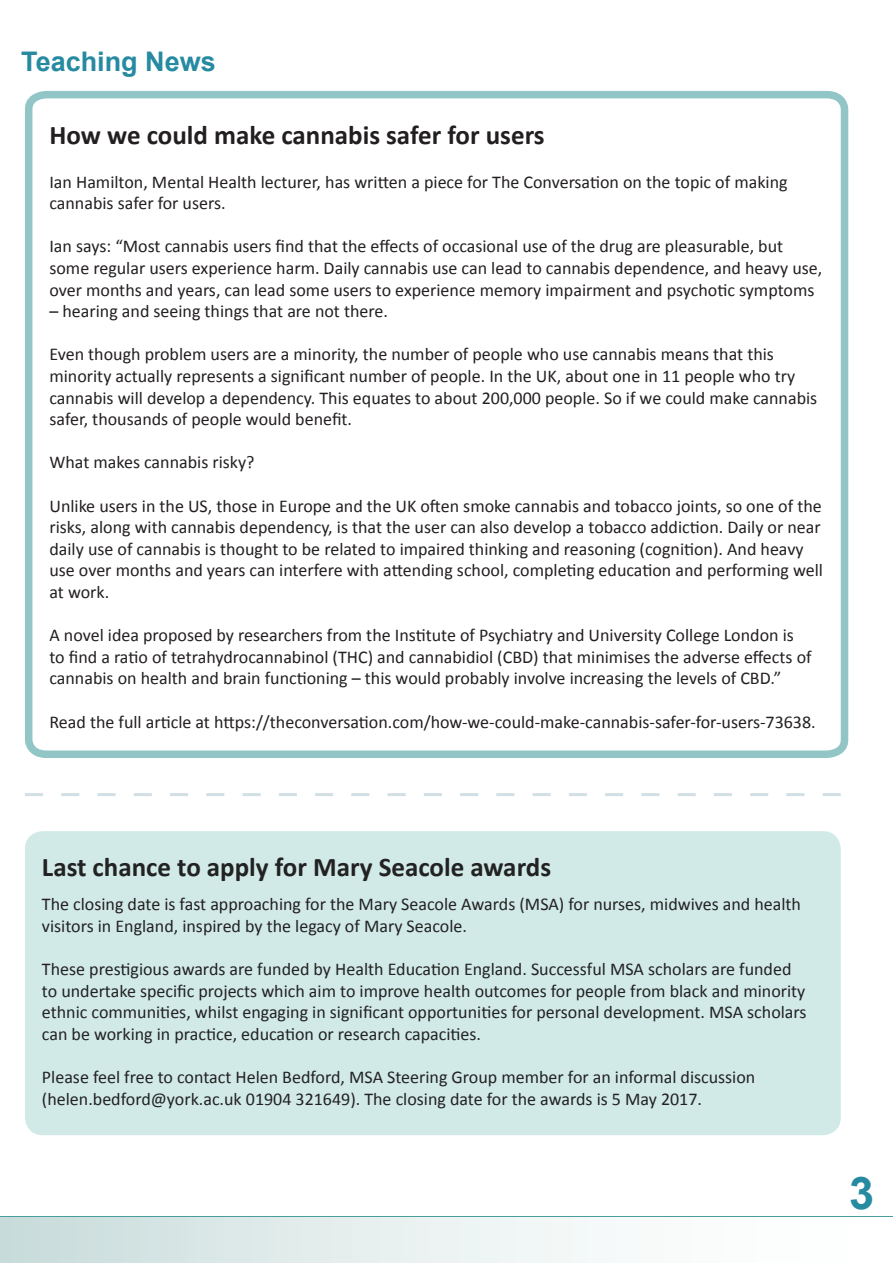
<style>
.page{position:relative;width:893px;height:1263px;background:#fff}
.page>*{position:absolute;margin:0;border:0;box-sizing:border-box;transform-origin:0 0}
.t1{font:700 45px "Arial";color:#268aa1}
.t2{font:700 27px "Calibri";color:#222}
.t3{font:700 27px "Calibri";color:#231f20}
.Section_Headers{font:700 27px "Arial";color:#268aa1}
.t4{font:18px/21.6px "Calibri";color:#231f20}
.t5{font:18px/21.6px "Calibri";color:#222}
.s1{color:#231f20}
</style>
<div class="page">
<div style="left:0;top:1216px;width:893px;height:5px;background:#479e9a"></div>
<div style="left:0;top:1217px;width:893px;height:46px;background:linear-gradient(to right,#ccdedd,#fff)"></div>
<svg style="left:25px;top:91px;width:824px;height:667px"></svg>
<svg style="left:25px;top:793px;width:816px;height:3px"></svg>
<div style="left:25px;top:831px;width:816px;height:304px;background:#d1e9e7;border-radius:18px"></div>
<p class="Section_Headers" style="left:21px;top:43px;width:196px">Teaching News</p>
<p class="t3" style="left:49px;top:118px;width:497px">How we could make cannabis safer for users</p>
<p class="t4" style="left:49px;top:171px;width:740px">Ian Hamilton, Mental Health lecturer, has written a piece for The Conversation on the topic of making cannabis safer for users.</p>
<p class="t4" style="left:49px;top:236px;width:774px">Ian says: “Most cannabis users find that the effects of occasional use of the drug are pleasurable, but some regular users experience harm. Daily cannabis use can lead to cannabis dependence, and heavy use, over months and years, can lead some users to experience memory impairment and psychotic symptoms</p>
<p class="t4" style="left:49px;top:300px;width:340px">– hearing and seeing things that are not there.</p>
<p class="t4" style="left:49px;top:344px;width:769px">Even though problem users are a minority, the number of people who use cannabis means that this minority actually represents a significant number of people. In the UK, about one in 11 people who try cannabis will develop a dependency. This equates to about 200,000 people. So if we could make cannabis safer, thousands of people would benefit.</p>
<p class="t4" style="left:49px;top:452px;width:207px">What makes cannabis risky?</p>
<p class="t4" style="left:49px;top:495px;width:775px">Unlike users in the US, those in Europe and the UK often smoke cannabis and tobacco joints, so one of the risks, along with cannabis dependency, is that the user can also develop a tobacco addiction. Daily or near daily use of cannabis is thought to be related to impaired thinking and reasoning (cognition). And heavy use over months and years can interfere with attending school, completing education and performing well at work.</p>
<p class="t4" style="left:49px;top:624px;width:764px">A novel idea proposed by researchers from the Institute of Psychiatry and University College London is to find a ratio of tetrahydrocannabinol (THC) and cannabidiol (CBD) that minimises the adverse effects of cannabis on health and brain functioning – this would probably involve increasing the levels of CBD.”</p>
<p class="t4" style="left:49px;top:711px;width:768px">Read the full article at https://theconversation.com/how-we-could-make-cannabis-safer-for-users-73638.</p>
<p class="t2" style="left:42px;top:850px;width:511px">Last chance to apply for Mary Seacole awards</p>
<p class="t5" style="left:42px;top:893px;width:761px"><span class="s1">The closing date is fast approaching for the</span> Mary Seacole Awards (MSA) for nurses, midwives and health visitors in England, inspired by the legacy of Mary Seacole.</p>
<p class="t5" style="left:42px;top:958px;width:766px">These prestigious awards are funded by Health Education England. Successful MSA scholars are funded to undertake specific projects which aim to improve health outcomes for people from black and minority ethnic communities, whilst engaging in significant opportunities for personal development. MSA scholars can be working in practice, education or research capacities.</p>
<p class="t5" style="left:42px;top:1066px;width:715px">Please feel free to contact Helen Bedford, MSA Steering Group member for an informal discussion (helen.bedford@york.ac.uk 01904 321649). The closing date for the awards is 5 May 2017.</p>
<h1 class="t1" style="left:849px;top:1163px;width:27px">3</h1>
</div>
